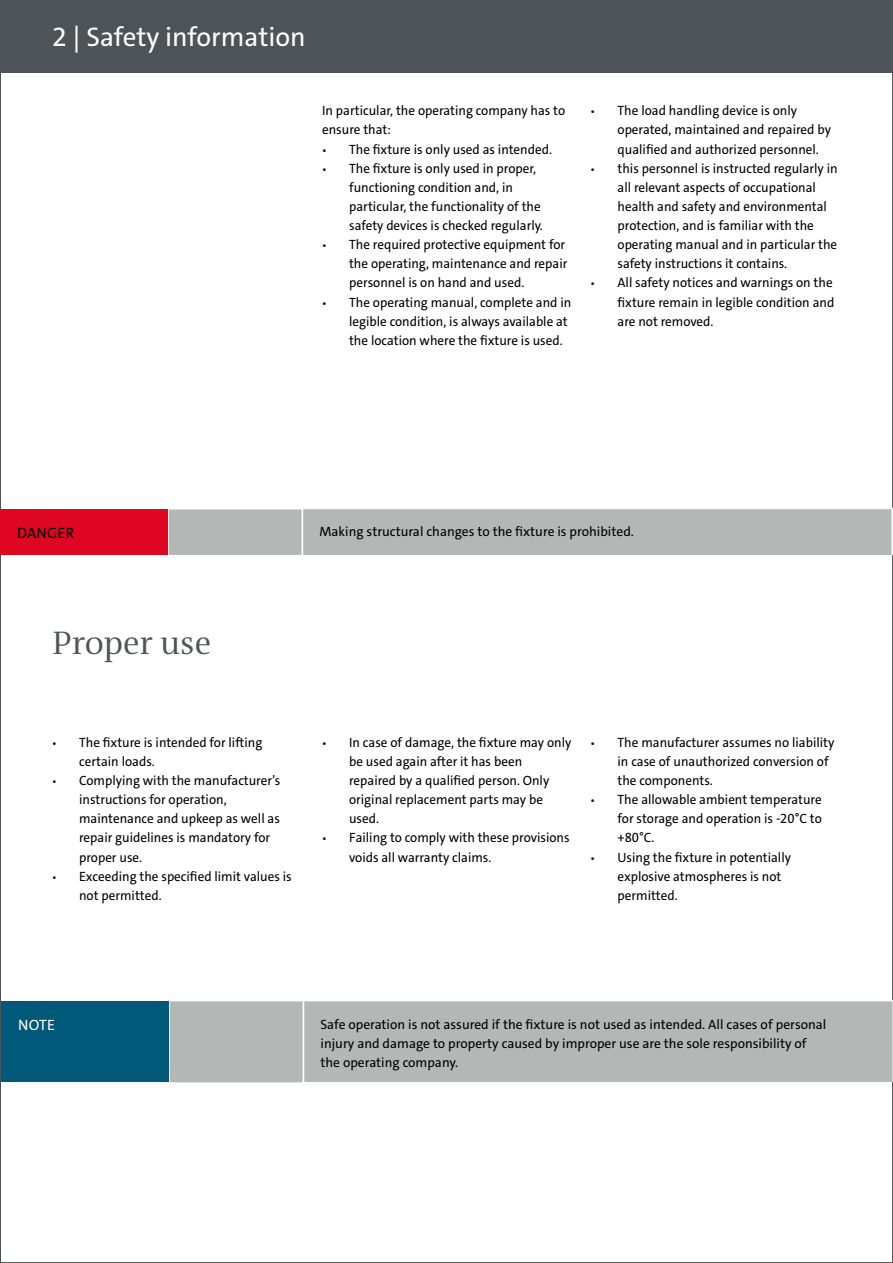
<style>
.page{position:relative;width:893px;height:1263px;background:#fff}
.page>*{position:absolute;margin:0;border:0;box-sizing:border-box;transform-origin:0 0}
.t1{font:33px "VWAG The Antiqua";color:#4d5357}
.t2{font:27px "VWAG The Sans";color:#fff}
.t3{font:15px "VWAG The Sans";letter-spacing:.02em;color:#000}
.t4{font:15px "VWAG The Sans";color:#fff}
.t5{font:13.5px/19.2px "VWAG The Sans";color:#000}
.s1{font-size:11.25px}
</style>
<div class="page">
<div style="left:0;top:0;width:893px;height:72px;background:#4d5357"></div>
<div style="left:167px;top:508px;width:136px;height:48px;background:#b5b6b6;border:2px solid #fff"></div>
<div style="left:302px;top:508px;width:590px;height:47px;background:#b5b6b6"></div>
<div style="left:302px;top:508px;width:591px;height:48px;border:2px solid #fff"></div>
<div style="left:0;top:510px;width:168px;height:45px;background:#de0620"></div>
<div style="left:168px;top:1000px;width:136px;height:84px;background:#b5b6b6;border:2px solid #fff"></div>
<div style="left:303px;top:1000px;width:590px;height:83px;background:#b5b6b6"></div>
<div style="left:1px;top:1001px;width:168px;height:81px;background:#005979"></div>
<h2 class="t2" style="left:52px;top:20px;width:255px">2 | Safety information</h2>
<p class="t5" style="left:322px;top:101px;width:245px">In particular, the operating company has to ensure that:</p>
<p class="t5" style="left:322px;top:139px;width:231px"><span class="s1">•</span> The fixture is only used as intended.</p>
<p class="t5" style="left:349px;top:159px;width:195px;text-indent:-27px"><span class="s1">•</span> The fixture is only used in proper, functioning condition and, in particular, the functionality of the safety devices is checked regularly.</p>
<p class="t5" style="left:349px;top:235px;width:220px;text-indent:-27px"><span class="s1">•</span> The required protective equipment for the operating, maintenance and repair personnel is on hand and used.</p>
<p class="t5" style="left:349px;top:293px;width:224px;text-indent:-27px"><span class="s1">•</span> The operating manual, complete and in legible condition, is always available at the location where the fixture is used.</p>
<p class="t5" style="left:617px;top:101px;width:215px;text-indent:-27px"><span class="s1">•</span> The load handling device is only operated, maintained and repaired by qualified and authorized personnel.</p>
<p class="t5" style="left:617px;top:159px;width:222px;text-indent:-27px"><span class="s1">•</span> this personnel is instructed regularly in all relevant aspects of occupational health and safety and environmental protection, and is familiar with the operating manual and in particular the safety instructions it contains.</p>
<p class="t5" style="left:617px;top:273px;width:218px;text-indent:-27px"><span class="s1">•</span> All safety notices and warnings on the fixture remain in legible condition and are not removed.</p>
<p class="t3" style="left:17px;top:523px;width:59px">DANGER</p>
<p class="t5" style="left:319px;top:522px;width:316px">Making structural changes to the fixture is prohibited.</p>
<h1 class="t1" style="left:53px;top:621px;width:160px">Proper use</h1>
<p class="t5" style="left:79px;top:733px;width:185px;text-indent:-27px"><span class="s1">•</span> The fixture is intended for lifting certain loads.</p>
<p class="t5" style="left:79px;top:771px;width:203px;text-indent:-27px"><span class="s1">•</span> Complying with the manufacturer’s instructions for operation, maintenance and upkeep as well as repair guidelines is mandatory for proper use.</p>
<p class="t5" style="left:79px;top:867px;width:214px;text-indent:-27px"><span class="s1">•</span> Exceeding the specified limit values is not permitted.</p>
<p class="t5" style="left:349px;top:733px;width:224px;text-indent:-27px"><span class="s1">•</span> In case of damage, the fixture may only be used again after it has been repaired by a qualified person. Only original replacement parts may be used.</p>
<p class="t5" style="left:349px;top:828px;width:222px;text-indent:-27px"><span class="s1">•</span> Failing to comply with these provisions voids all warranty claims.</p>
<p class="t5" style="left:617px;top:733px;width:218px;text-indent:-27px"><span class="s1">•</span> The manufacturer assumes no liability in case of unauthorized conversion of the components.</p>
<p class="t5" style="left:617px;top:790px;width:206px;text-align:justify;text-indent:-27px"><span class="s1">•</span> The allowable ambient temperature for storage and operation is -20°C to +80°C.</p>
<p class="t5" style="left:617px;top:847px;width:175px;text-indent:-27px"><span class="s1">•</span> Using the fixture in potentially explosive atmospheres is not permitted.</p>
<p class="t4" style="left:18px;top:1015px;width:38px">NOTE</p>
<p class="t5" style="left:320px;top:1014px;width:507px">Safe operation is not assured if the fixture is not used as intended. All cases of personal injury and damage to property caused by improper use are the sole responsibility of the operating company.</p>
</div>
